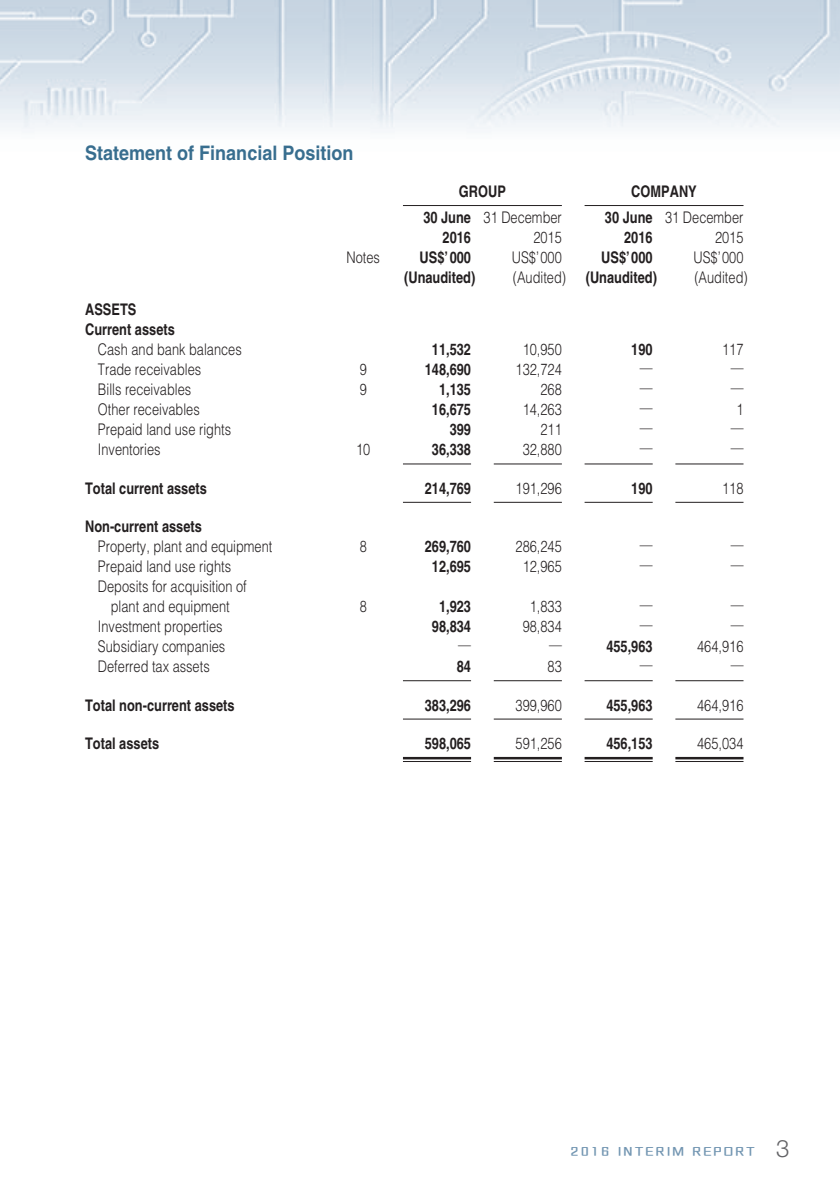
<style>
.page{position:relative;width:840px;height:1191px;background:#fff}
.page>*{position:absolute;margin:0;border:0;box-sizing:border-box;transform-origin:0 0}
._4__副標題{font:700 20px "Helvetica LT Std";color:#386e8f;scale:.9 1}
._1__內文{font:300 16px "Helvetica LT Std";color:#231f20;scale:.8 1}
._1__內文-2{font:700 16px "Helvetica LT Std";color:#231f20;scale:.8 1}
._1__內文-3{font:700 16px "M Hei HK";color:#231f20;scale:.8 1}
._1__內文-4{font:300 16px "M Hei HK";color:#231f20;scale:.8 1}
.t1{font:700 12px "M Finance HK";letter-spacing:.225em;color:#7396b2}
.s1{font-family:"Helvetica Neue LT Std";font-weight:300;font-size:24px;color:#636366}
</style>
<div class="page">
<img style="left:1px;top:0;width:838px;height:762px">
<hr style="left:403px;top:205px;width:158px;height:1px;background:#231f20">
<hr style="left:584px;top:205px;width:159px;height:1px;background:#231f20">
<hr style="left:403px;top:463px;width:68px;height:1px;background:#231f20">
<hr style="left:493px;top:463px;width:68px;height:1px;background:#231f20">
<hr style="left:584px;top:463px;width:68px;height:1px;background:#231f20">
<hr style="left:675px;top:463px;width:68px;height:1px;background:#231f20">
<hr style="left:403px;top:502px;width:68px;height:1px;background:#231f20">
<hr style="left:493px;top:502px;width:68px;height:1px;background:#231f20">
<hr style="left:584px;top:502px;width:68px;height:1px;background:#231f20">
<hr style="left:675px;top:502px;width:68px;height:1px;background:#231f20">
<hr style="left:403px;top:680px;width:68px;height:1px;background:#231f20">
<hr style="left:493px;top:680px;width:68px;height:1px;background:#231f20">
<hr style="left:584px;top:680px;width:68px;height:1px;background:#231f20">
<hr style="left:675px;top:680px;width:68px;height:1px;background:#231f20">
<hr style="left:403px;top:718px;width:68px;height:1px;background:#231f20">
<hr style="left:493px;top:718px;width:68px;height:1px;background:#231f20">
<hr style="left:584px;top:718px;width:68px;height:1px;background:#231f20">
<hr style="left:675px;top:718px;width:68px;height:1px;background:#231f20">
<hr style="left:403px;top:757px;width:68px;height:2px;background:#231f20">
<hr style="left:403px;top:761px;width:68px;height:1px;background:#231f20">
<hr style="left:493px;top:757px;width:68px;height:2px;background:#231f20">
<hr style="left:493px;top:761px;width:68px;height:1px;background:#231f20">
<hr style="left:584px;top:757px;width:68px;height:2px;background:#231f20">
<hr style="left:584px;top:761px;width:68px;height:1px;background:#231f20">
<hr style="left:675px;top:757px;width:68px;height:2px;background:#231f20">
<hr style="left:675px;top:761px;width:68px;height:1px;background:#231f20">
<p class="_4__副標題" style="left:85px;top:140px;width:299px">Statement of Financial Position</p>
<p class="_1__內文-2" style="left:458px;top:182px;width:60px">GROUP</p>
<p class="_1__內文-2" style="left:631px;top:182px;width:83px">COMPANY</p>
<p class="_1__內文-2" style="left:423px;top:208px;width:61px">30 June</p>
<p class="_1__內文-2" style="left:442px;top:228px;width:37px">2016</p>
<p class="_1__內文" style="left:483px;top:208px;width:99px">31 December</p>
<p class="_1__內文" style="left:533px;top:228px;width:37px">2015</p>
<p class="_1__內文" style="left:664px;top:208px;width:99px">31 December</p>
<p class="_1__內文" style="left:714px;top:228px;width:37px">2015</p>
<p class="_1__內文-2" style="left:604px;top:208px;width:61px">30 June</p>
<p class="_1__內文-2" style="left:624px;top:228px;width:37px">2016</p>
<p class="_1__內文" style="left:346px;top:248px;width:43px">Notes</p>
<p class="_1__內文-2" style="left:419px;top:248px;width:66px">US$’000</p>
<p class="_1__內文-2" style="left:404px;top:268px;width:90px">(Unaudited)</p>
<p class="_1__內文" style="left:511px;top:248px;width:64px">US$’000</p>
<p class="_1__內文" style="left:512px;top:268px;width:68px">(Audited)</p>
<p class="_1__內文-2" style="left:601px;top:248px;width:66px">US$’000</p>
<p class="_1__內文-2" style="left:585px;top:268px;width:90px">(Unaudited)</p>
<p class="_1__內文" style="left:693px;top:248px;width:64px">US$’000</p>
<p class="_1__內文" style="left:694px;top:268px;width:68px">(Audited)</p>
<p class="_1__內文-2" style="left:85px;top:300px;width:66px">ASSETS</p>
<p class="_1__內文-2" style="left:85px;top:320px;width:114px">Current assets</p>
<p class="_1__內文" style="left:98px;top:340px;width:181px">Cash and bank balances</p>
<p class="_1__內文-2" style="left:431px;top:340px;width:50px">11,532</p>
<p class="_1__內文" style="left:522px;top:340px;width:50px">10,950</p>
<p class="_1__內文-2" style="left:631px;top:340px;width:28px">190</p>
<p class="_1__內文" style="left:721px;top:340px;width:28px">117</p>
<p class="_1__內文" style="left:98px;top:360px;width:130px">Trade receivables</p>
<p class="_1__內文" style="left:359px;top:360px;width:10px">9</p>
<p class="_1__內文-2" style="left:424px;top:360px;width:59px">148,690</p>
<p class="_1__內文" style="left:515px;top:360px;width:59px">132,724</p>
<p class="_1__內文-3" style="left:639px;top:358px;width:18px">—</p>
<p class="_1__內文-4" style="left:730px;top:361px;width:18px">—</p>
<p class="_1__內文" style="left:98px;top:380px;width:118px">Bills receivables</p>
<p class="_1__內文" style="left:359px;top:380px;width:10px">9</p>
<p class="_1__內文-2" style="left:439px;top:380px;width:42px">1,135</p>
<p class="_1__內文" style="left:540px;top:380px;width:28px">268</p>
<p class="_1__內文-3" style="left:639px;top:378px;width:18px">—</p>
<p class="_1__內文-4" style="left:730px;top:381px;width:18px">—</p>
<p class="_1__內文" style="left:98px;top:400px;width:129px">Other receivables</p>
<p class="_1__內文-2" style="left:431px;top:400px;width:50px">16,675</p>
<p class="_1__內文" style="left:522px;top:400px;width:50px">14,263</p>
<p class="_1__內文-3" style="left:639px;top:398px;width:18px">—</p>
<p class="_1__內文" style="left:736px;top:400px;width:10px">1</p>
<p class="_1__內文" style="left:98px;top:420px;width:168px">Prepaid land use rights</p>
<p class="_1__內文-2" style="left:449px;top:420px;width:28px">399</p>
<p class="_1__內文" style="left:540px;top:420px;width:28px">211</p>
<p class="_1__內文-3" style="left:639px;top:418px;width:18px">—</p>
<p class="_1__內文-4" style="left:730px;top:421px;width:18px">—</p>
<p class="_1__內文" style="left:98px;top:440px;width:80px">Inventories</p>
<p class="_1__內文" style="left:356px;top:440px;width:19px">10</p>
<p class="_1__內文-2" style="left:431px;top:440px;width:50px">36,338</p>
<p class="_1__內文" style="left:522px;top:440px;width:50px">32,880</p>
<p class="_1__內文-3" style="left:639px;top:438px;width:18px">—</p>
<p class="_1__內文-4" style="left:730px;top:441px;width:18px">—</p>
<p class="_1__內文-2" style="left:85px;top:478px;width:154px">Total current assets</p>
<p class="_1__內文-2" style="left:424px;top:478px;width:59px">214,769</p>
<p class="_1__內文" style="left:515px;top:478px;width:59px">191,296</p>
<p class="_1__內文-2" style="left:631px;top:478px;width:28px">190</p>
<p class="_1__內文" style="left:721px;top:478px;width:28px">118</p>
<p class="_1__內文-2" style="left:85px;top:517px;width:147px">Non-current assets</p>
<p class="_1__內文" style="left:98px;top:536px;width:219px">Property, plant and equipment</p>
<p class="_1__內文" style="left:359px;top:536px;width:10px">8</p>
<p class="_1__內文-2" style="left:424px;top:537px;width:59px">269,760</p>
<p class="_1__內文" style="left:515px;top:536px;width:59px">286,245</p>
<p class="_1__內文-3" style="left:639px;top:534px;width:18px">—</p>
<p class="_1__內文-4" style="left:730px;top:538px;width:18px">—</p>
<p class="_1__內文" style="left:98px;top:556px;width:168px">Prepaid land use rights</p>
<p class="_1__內文-2" style="left:431px;top:557px;width:50px">12,695</p>
<p class="_1__內文" style="left:522px;top:556px;width:50px">12,965</p>
<p class="_1__內文-3" style="left:639px;top:554px;width:18px">—</p>
<p class="_1__內文-4" style="left:730px;top:558px;width:18px">—</p>
<p class="_1__內文" style="left:98px;top:576px;width:187px">Deposits for acquisition of</p>
<p class="_1__內文" style="left:111px;top:596px;width:150px">plant and equipment</p>
<p class="_1__內文" style="left:359px;top:596px;width:10px">8</p>
<p class="_1__內文-2" style="left:439px;top:597px;width:42px">1,923</p>
<p class="_1__內文" style="left:529px;top:596px;width:42px">1,833</p>
<p class="_1__內文-3" style="left:639px;top:594px;width:18px">—</p>
<p class="_1__內文-4" style="left:730px;top:598px;width:18px">—</p>
<p class="_1__內文" style="left:98px;top:616px;width:157px">Investment properties</p>
<p class="_1__內文-2" style="left:431px;top:617px;width:50px">98,834</p>
<p class="_1__內文" style="left:522px;top:616px;width:50px">98,834</p>
<p class="_1__內文-3" style="left:639px;top:614px;width:18px">—</p>
<p class="_1__內文-4" style="left:730px;top:618px;width:18px">—</p>
<p class="_1__內文" style="left:98px;top:636px;width:161px">Subsidiary companies</p>
<p class="_1__內文-3" style="left:458px;top:634px;width:18px">—</p>
<p class="_1__內文-4" style="left:548px;top:638px;width:18px">—</p>
<p class="_1__內文-2" style="left:606px;top:637px;width:59px">455,963</p>
<p class="_1__內文" style="left:696px;top:636px;width:59px">464,916</p>
<p class="_1__內文" style="left:98px;top:656px;width:141px">Deferred tax assets</p>
<p class="_1__內文-2" style="left:456px;top:657px;width:19px">84</p>
<p class="_1__內文" style="left:547px;top:656px;width:19px">83</p>
<p class="_1__內文-3" style="left:639px;top:654px;width:18px">—</p>
<p class="_1__內文-4" style="left:730px;top:658px;width:18px">—</p>
<p class="_1__內文-2" style="left:85px;top:695px;width:188px">Total non-current assets</p>
<p class="_1__內文-2" style="left:424px;top:695px;width:59px">383,296</p>
<p class="_1__內文" style="left:515px;top:695px;width:59px">399,960</p>
<p class="_1__內文-2" style="left:606px;top:695px;width:59px">455,963</p>
<p class="_1__內文" style="left:696px;top:695px;width:59px">464,916</p>
<p class="_1__內文-2" style="left:85px;top:733px;width:94px">Total assets</p>
<p class="_1__內文-2" style="left:424px;top:733px;width:59px">598,065</p>
<p class="_1__內文" style="left:515px;top:733px;width:59px">591,256</p>
<p class="_1__內文-2" style="left:606px;top:733px;width:59px">456,153</p>
<p class="_1__內文" style="left:696px;top:733px;width:59px">465,034</p>
<p class="t1" style="left:570px;top:1145px;width:220px">2016 INTERIM REPORT <span class="s1">3</span></p>
</div>
